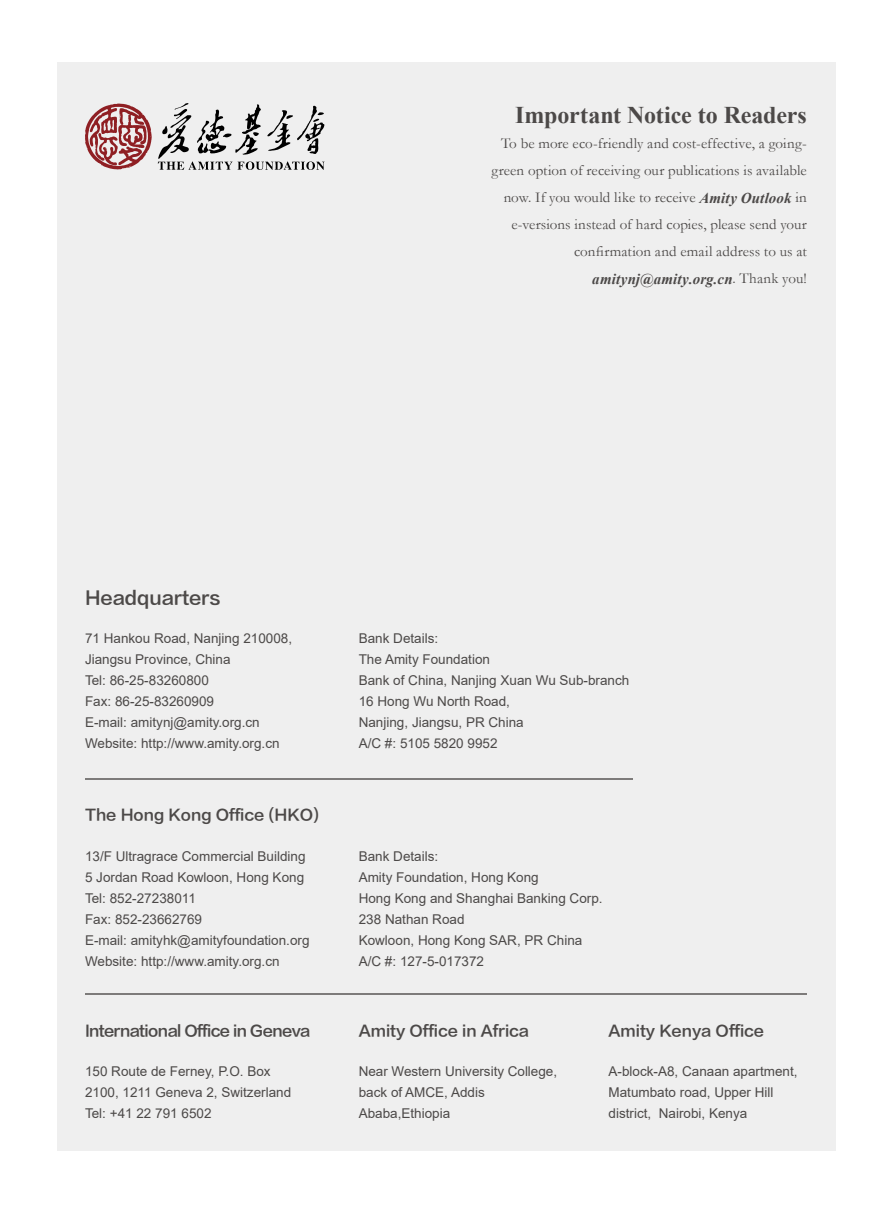
<style>
.page{position:relative;width:893px;height:1212px;background:#fff}
.page>*{position:absolute;margin:0;border:0;box-sizing:border-box;transform-origin:0 0}
.t1{font:700 24px "Times New Roman";letter-spacing:-.005em;color:#4c4948}
.t2{font:18px "FZLTZCHK GBK1 0";color:#4c4948}
.t3{font:15px/27px "Garamond";letter-spacing:.005em;color:#4c4948;text-align:right}
.t4{font:15px "FZLTZCHK GBK1 0";color:#4c4948}
.t5{font:italic 700 15px "Times New Roman";letter-spacing:.01em;color:#4c4948}
.t6{font:15px "FZLTZCHK GBK1 0";letter-spacing:-.04em;color:#4c4948}
.t7{font:13.5px/21px "Arial";color:#4c4948}
.s1{font-family:"Times New Roman";font-weight:700;font-style:italic}
.s2{font-family:"Garamond";font-weight:400;font-style:normal}
</style>
<div class="page">
<div style="left:57px;top:62px;width:779px;height:1088px;background:#efefef"></div>
<hr style="left:85px;top:778px;width:548px;height:1px;background:#4c4948">
<hr style="left:85px;top:993px;width:722px;height:1px;background:#4c4948">
<svg style="left:158px;top:103px;width:167px;height:67px"></svg>
<svg style="left:85px;top:103px;width:67px;height:67px"></svg>
<h1 class="t1" style="left:515px;top:98px;width:293px">Important Notice to Readers</h1>
<p class="t3" style="left:492px;top:130px;width:317px">To be more eco-friendly and cost-effective, a going&shy;green option of receiving our publications is available now. If you would like to receive <span class="s1">Amity Outlook</span> in e-versions instead of hard copies, please send your confirmation and email address to us at</p>
<p class="t5" style="left:592px;top:268px;width:216px">amitynj@amity.org.cn<span class="s2">. Thank you!</span></p>
<h2 class="t2" style="left:85px;top:588px;width:137px">Headquarters</h2>
<p class="t7" style="left:85px;top:627px;width:209px">71 Hankou Road, Nanjing 210008,<br>Jiangsu Province, China<br>Tel: 86-25-83260800<br>Fax: 86-25-83260909<br>E-mail: amitynj@amity.org.cn<br>Website: http://www.amity.org.cn</p>
<p class="t4" style="left:85px;top:806px;width:236px">The Hong Kong Office (HKO)</p>
<p class="t7" style="left:85px;top:845px;width:226px">13/F Ultragrace Commercial Building<br>5 Jordan Road Kowloon, Hong Kong<br>Tel: 852-27238011<br>Fax: 852-23662769<br>E-mail: amityhk@amityfoundation.org<br>Website: http://www.amity.org.cn</p>
<p class="t6" style="left:85px;top:1022px;width:227px">International Office in Geneva</p>
<p class="t7" style="left:85px;top:1061px;width:208px">150 Route de Ferney, P.O. Box<br>2100, 1211 Geneva 2, Switzerland<br>Tel: +41 22 791 6502</p>
<p class="t7" style="left:359px;top:627px;width:272px">Bank Details:<br>The Amity Foundation<br>Bank of China, Nanjing Xuan Wu Sub-branch<br>16 Hong Wu North Road,<br>Nanjing, Jiangsu, PR China<br>A/C #: 5105 5820 9952</p>
<p class="t7" style="left:359px;top:845px;width:245px">Bank Details:<br>Amity Foundation, Hong Kong<br>Hong Kong and Shanghai Banking Corp.<br>238 Nathan Road<br>Kowloon, Hong Kong SAR, PR China<br>A/C #: 127-5-017372</p>
<p class="t4" style="left:359px;top:1022px;width:172px">Amity Office in Africa</p>
<p class="t7" style="left:359px;top:1061px;width:200px">Near Western University College, back of AMCE, Addis<br>Ababa,Ethiopia</p>
<p class="t4" style="left:609px;top:1022px;width:157px">Amity Kenya Office</p>
<p class="t7" style="left:609px;top:1061px;width:191px">A-block-A8, Canaan apartment,<br>Matumbato road, Upper Hill district, Nairobi, Kenya</p>
</div>
